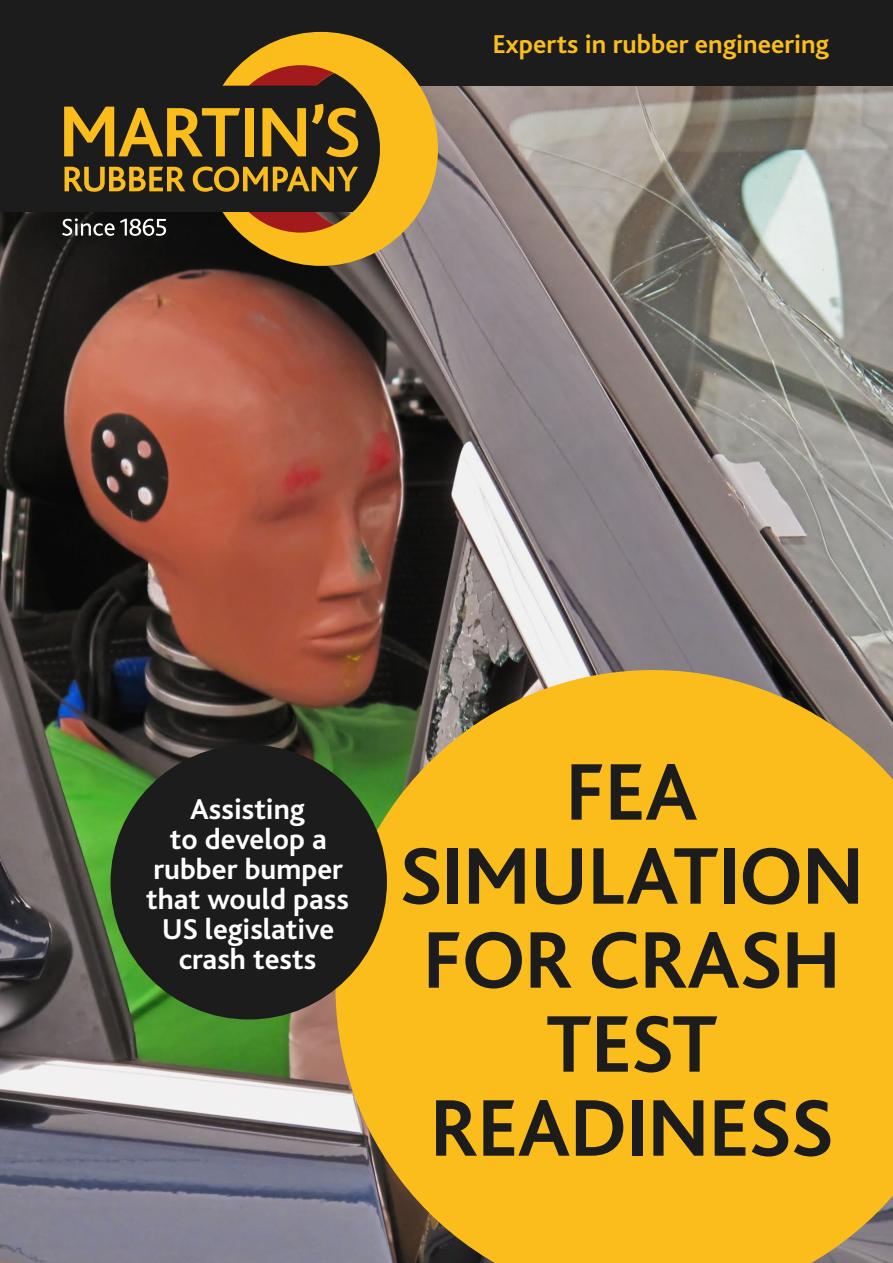
<style>
.page{position:relative;width:893px;height:1263px;background:#fff}
.page>*{position:absolute;margin:0;border:0;box-sizing:border-box;transform-origin:0 0}
.t1{font:700 84px/84px "Bliss";color:#1c1c1c;text-align:center}
.t2{font:700 30px/30px "Bliss";color:#fff;text-align:center}
.t3{font:700 27px "Bliss";color:#fabd1c}
</style>
<div class="page">
<img style="left:0;top:86px;width:893px;height:1177px">
<svg style="left:335px;top:670px;width:558px;height:593px;background:#e5b024"></svg>
<div style="left:111px;top:745px;width:276px;height:274px;background:#1c1c1c;border-radius:50%"></div>
<div style="left:0;top:0;width:893px;height:86px;background:#1c1c1c"></div>
<svg style="left:204px;top:32px;width:234px;height:234px;fill:#fabd1c"></svg>
<svg style="left:0;top:86px;width:380px;height:126px;background:#302a1c"></svg>
<svg style="left:62px;top:65px;width:296px;height:171px;background:#59441e"></svg>
<p class="t3" style="left:493px;top:30px;width:338px">Experts in rubber engineering</p>
<p class="t2" style="left:146px;top:794px;width:204px">Assisting<br>to develop a rubber bumper that would pass<br>US legislative crash tests</p>
<h1 class="t1" style="left:400px;top:752px;width:465px">FEA<br>SIMULATION<br>FOR CRASH<br>TEST<br>READINESS</h1>
</div>
